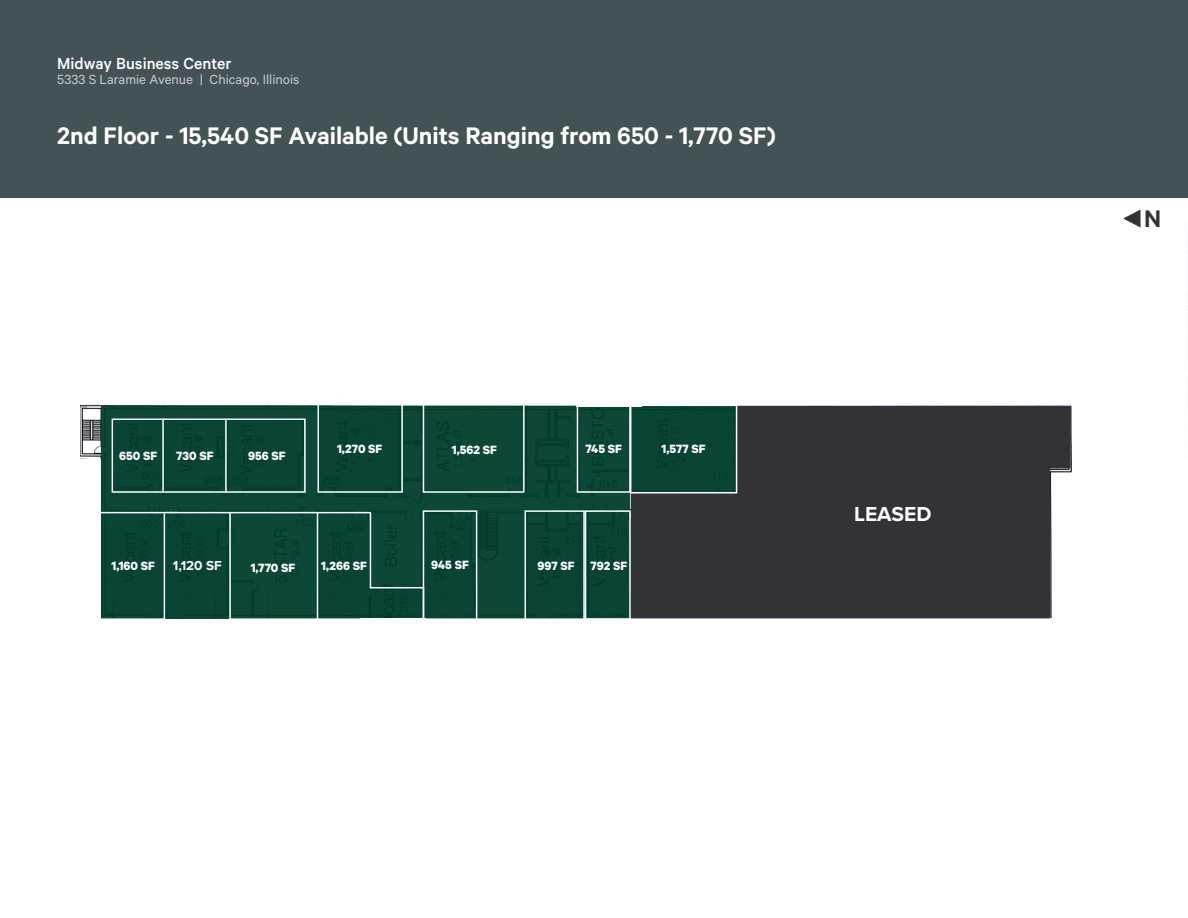
<style>
.page{position:relative;width:1188px;height:918px;background:#435254}
.page>*{position:absolute;margin:0;border:0;box-sizing:border-box;transform-origin:0 0}
.t1{font:600 27px "Calibre";color:#fff}
.t2{font:600 27px "Calibre";color:#323237}
.t3{font:700 21px "Proxima Nova";color:#fff}
.t4{font:500 18px "Calibre";color:#fff}
.t5{font:15px "Calibre";color:#cbcdca}
.t6{font:700 13.5px "Calibre";color:#fff}
.t7{font:700 13.5px "Proxima Nova";color:#fff}
</style>
<div class="page">
<div style="left:0;top:198px;width:1188px;height:720px;background:#fff"></div>
<svg style="left:1123px;top:210px;width:18px;height:18px"></svg>
<div style="left:737px;top:406px;width:334px;height:212px;background:#323237"></div>
<svg style="left:101px;top:405px;width:636px;height:213px;fill:#0c4637"></svg>
<svg style="left:111px;top:418px;width:195px;height:76px"></svg>
<hr style="left:162px;top:418px;width:2px;height:75px;background:#fff">
<hr style="left:225px;top:418px;width:2px;height:75px;background:#fff">
<svg style="left:101px;top:511px;width:322px;height:108px"></svg>
<div style="left:423px;top:510px;width:54px;height:114px;border:2px solid #fff"></div>
<div style="left:525px;top:510px;width:60px;height:111px;border:2px solid #fff"></div>
<div style="left:585px;top:510px;width:46px;height:110px;border:2px solid #fff"></div>
<div style="left:318px;top:396px;width:85px;height:97px;border:2px solid #fff"></div>
<div style="left:423px;top:396px;width:102px;height:97px;border:2px solid #fff"></div>
<div style="left:577px;top:396px;width:54px;height:97px;border:2px solid #fff"></div>
<div style="left:577px;top:378px;width:65px;height:28px;background:#fff"></div>
<div style="left:630px;top:405px;width:107px;height:89px;border:2px solid #fff"></div>
<hr style="left:317px;top:512px;width:1px;height:112px;background:#fff">
<hr style="left:229px;top:513px;width:2px;height:112px;background:#fff">
<hr style="left:164px;top:514px;width:1px;height:109px;background:#fff">
<h3 class="t4" style="left:57px;top:53px;width:176px">Midway Business Center</h3>
<p class="t5" style="left:57px;top:70px;width:244px">5333 S Laramie Avenue | Chicago, Illinois</p>
<h1 class="t1" style="left:57px;top:119px;width:720px">2nd Floor - 15,540 SF Available (Units Ranging from 650 - 1,770 SF)</h1>
<p class="t6" style="left:119px;top:447px;width:40px">650 SF</p>
<p class="t6" style="left:176px;top:448px;width:39px">730 SF</p>
<p class="t6" style="left:248px;top:447px;width:39px">956 SF</p>
<p class="t6" style="left:337px;top:441px;width:47px">1,270 SF</p>
<p class="t6" style="left:452px;top:441px;width:47px">1,562 SF</p>
<p class="t6" style="left:585px;top:441px;width:38px">745 SF</p>
<p class="t6" style="left:662px;top:441px;width:46px">1,577 SF</p>
<p class="t6" style="left:112px;top:558px;width:45px">1,160 SF</p>
<p class="t6" style="left:251px;top:559px;width:46px">1,770 SF</p>
<p class="t6" style="left:321px;top:558px;width:47px">1,266 SF</p>
<p class="t6" style="left:431px;top:557px;width:39px">945 SF</p>
<p class="t6" style="left:538px;top:557px;width:91px">997 SF 792 SF</p>
<p class="t7" style="left:173px;top:556px;width:50px">1,120 SF</p>
<h2 class="t3" style="left:854px;top:499px;width:79px">LEASED</h2>
<h1 class="t2" style="left:1144px;top:203px;width:19px">N</h1>
</div>
